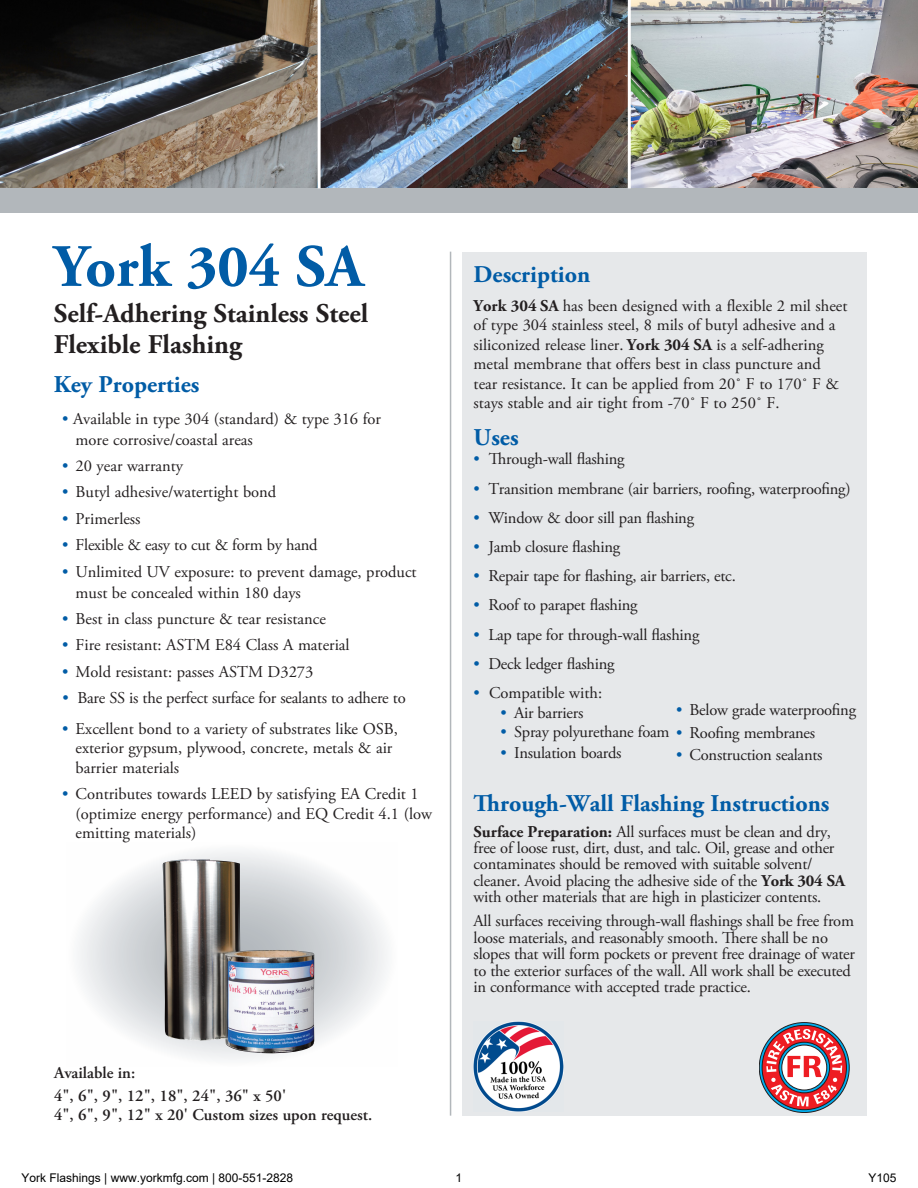
<style>
.page{position:relative;width:918px;height:1188px;background:#fff}
.page>*{position:absolute;margin:0;border:0;box-sizing:border-box;transform-origin:0 0}
.Callout_Head{font:700 60px "Adobe Garamond Pro";color:#015ca6}
.Callout_Head-2{font:700 27px/31.5px "Adobe Garamond Pro";color:#231f20}
.Callout_Text{font:700 24px "Adobe Garamond Pro";color:#015ca6}
.Callout_Head-3{font:700 24px "Adobe Garamond Pro";color:#015ca6}
.Callout_Text-2{font:16.5px/16.4px "Adobe Garamond Pro";letter-spacing:-.015em;color:#231f20}
.Callout_Head-4{font:16.5px/19.4px "Adobe Garamond Pro";color:#231f20}
.Subhead{font:600 16.5px/19.5px "Adobe Garamond Pro";color:#231f20}
.t1{font:12px "Arial";color:#000}
.s1{color:#015ca6}
.s2{font-weight:700}
</style>
<div class="page">
<svg style="left:78px;top:851px;width:309px;height:209px"></svg>
<div style="left:462px;top:252px;width:405px;height:864px;background:#e6e8ea"></div>
<img style="left:321px;top:0;width:597px;height:188px">
<img style="left:0;top:0;width:318px;height:188px">
<div style="left:0;top:188px;width:918px;height:25px;background:#b2b7bb"></div>
<hr style="left:450px;top:252px;width:1px;height:864px;background:#b2b7bb">
<hr style="left:628px;top:0;width:3px;height:188px;background:#fff">
<img style="left:163px;top:859px;width:152px;height:195px">
<img style="left:474px;top:1021px;width:90px;height:90px">
<svg style="left:759px;top:1023px;width:90px;height:90px"></svg>
<svg style="left:762px;top:1025px;width:84px;height:85px"></svg>
<svg style="left:766px;top:1029px;width:76px;height:77px;background:#cf7f87"></svg>
<p class="Callout_Head" style="left:54px;top:232px;width:311px">York 304 SA</p>
<p class="Callout_Head-2" style="left:54px;top:298px;width:316px">Self-Adhering Stainless Steel<br>Flexible Flashing</p>
<p class="Callout_Head-3" style="left:54px;top:371px;width:147px">Key Properties</p>
<p class="Callout_Text-2" style="left:76px;top:408px;width:307px;line-height:21px;text-indent:-13px"><span class="s1">•</span> Available in type 304 (standard) &amp; type 316 for more corrosive/coastal areas</p>
<p class="Callout_Text-2" style="left:62px;top:458px;width:123px"><span class="s1">•</span> 20 year warranty</p>
<p class="Callout_Text-2" style="left:62px;top:485px;width:216px"><span class="s1">•</span> Butyl adhesive/watertight bond</p>
<p class="Callout_Text-2" style="left:62px;top:511px;width:80px"><span class="s1">•</span> Primerless</p>
<p class="Callout_Text-2" style="left:62px;top:537px;width:257px"><span class="s1">•</span> Flexible &amp; easy to cut &amp; form by hand</p>
<p class="Callout_Text-2" style="left:76px;top:561px;width:343px;line-height:21px;text-indent:-13px"><span class="s1">•</span> Unlimited UV exposure: to prevent damage, product must be concealed within 180 days</p>
<p class="Callout_Text-2" style="left:62px;top:611px;width:265px"><span class="s1">•</span> Best in class puncture &amp; tear resistance</p>
<p class="Callout_Text-2" style="left:62px;top:638px;width:289px"><span class="s1">•</span> Fire resistant: ASTM E84 Class A material</p>
<p class="Callout_Text-2" style="left:62px;top:664px;width:253px"><span class="s1">•</span> Mold resistant: passes ASTM D3273</p>
<p class="Callout_Text-2" style="left:63px;top:690px;width:345px"><span class="s1">•</span> Bare SS is the perfect surface for sealants to adhere to</p>
<p class="Callout_Text-2" style="left:76px;top:720px;width:324px;line-height:19.5px;text-indent:-13px"><span class="s1">•</span> Excellent bond to a variety of substrates like OSB, exterior gypsum, plywood, concrete, metals &amp; air barrier materials</p>
<p class="Callout_Text-2" style="left:76px;top:785px;width:358px;line-height:19.5px;text-indent:-13px"><span class="s1">•</span> Contributes towards LEED by satisfying EA Credit 1 (optimize energy performance) and EQ Credit 4.1 (low emitting materials)</p>
<p class="Subhead" style="left:54px;top:1064px;width:83px">Available in:</p>
<p class="Subhead" style="left:54px;top:1086px;width:320px">4", 6", 9", 12", 18", 24", 36" x 50'<br>4", 6", 9", 12" x 20' Custom sizes upon request.</p>
<p class="Callout_Head-3" style="left:474px;top:260px;width:118px">Description</p>
<p class="Callout_Head-4" style="left:474px;top:297px;width:375px"><span class="s2">York 304 SA</span> has been designed with a flexible 2 mil sheet of type 304 stainless steel, 8 mils of butyl adhesive and a siliconized release liner. <span class="s2">York 304 SA</span> is a self-adhering metal membrane that offers best in class puncture and tear resistance. It can be applied from 20˚ F to 170˚ F &amp; stays stable and air tight from -70˚ F to 250˚ F.</p>
<p class="Callout_Head-3" style="left:474px;top:424px;width:47px">Uses</p>
<p class="Callout_Text-2" style="left:474px;top:452px;width:153px"><span class="s1">•</span> Through-wall flashing</p>
<p class="Callout_Text-2" style="left:474px;top:481px;width:379px"><span class="s1">•</span> Transition membrane (air barriers, roofing, waterproofing)</p>
<p class="Callout_Text-2" style="left:474px;top:510px;width:222px"><span class="s1">•</span> Window &amp; door sill pan flashing</p>
<p class="Callout_Text-2" style="left:474px;top:539px;width:148px"><span class="s1">•</span> Jamb closure flashing</p>
<p class="Callout_Text-2" style="left:474px;top:568px;width:264px"><span class="s1">•</span> Repair tape for flashing, air barriers, etc.</p>
<p class="Callout_Text-2" style="left:474px;top:598px;width:165px"><span class="s1">•</span> Roof to parapet flashing</p>
<p class="Callout_Text-2" style="left:474px;top:627px;width:227px"><span class="s1">•</span> Lap tape for through-wall flashing</p>
<p class="Callout_Text-2" style="left:474px;top:656px;width:143px"><span class="s1">•</span> Deck ledger flashing</p>
<p class="Callout_Text-2" style="left:474px;top:685px;width:130px"><span class="s1">•</span> Compatible with:</p>
<p class="Callout_Text-2" style="left:501px;top:705px;width:84px"><span class="s1">•</span> Air barriers</p>
<p class="Callout_Text-2" style="left:501px;top:724px;width:316px"><span class="s1">•</span> Spray polyurethane foam <span class="s1">•</span> Roofing membranes</p>
<p class="Callout_Text-2" style="left:501px;top:745px;width:122px"><span class="s1">•</span> Insulation boards</p>
<p class="Callout_Text" style="left:474px;top:789px;width:357px">Through-Wall Flashing Instructions</p>
<p class="Callout_Text-2" style="left:474px;top:824px;width:373px"><span class="s2">Surface Preparation:</span> All surfaces must be clean and dry, free of loose rust, dirt, dust, and talc. Oil, grease and other contaminates should be removed with suitable solvent/ cleaner. Avoid placing the adhesive side of the <span class="s2">York 304 SA </span>with other materials that are high in plasticizer contents.</p>
<p class="Callout_Text-2" style="left:474px;top:913px;width:383px">All surfaces receiving through-wall flashings shall be free from loose materials, and reasonably smooth. There shall be no slopes that will form pockets or prevent free drainage of water to the exterior surfaces of the wall. All work shall be executed in conformance with accepted trade practice.</p>
<p class="Callout_Text-2" style="left:676px;top:702px;width:181px"><span class="s1">•</span> Below grade waterproofing</p>
<p class="Callout_Text-2" style="left:676px;top:747px;width:148px"><span class="s1">•</span> Construction sealants</p>
<p class="t1" style="left:22px;top:1170px;width:273px">York Flashings | www.yorkmfg.com | 800-551-2828</p>
<p class="t1" style="left:456px;top:1170px;width:8px">1</p>
<p class="t1" style="left:868px;top:1170px;width:30px">Y105</p>
</div>
